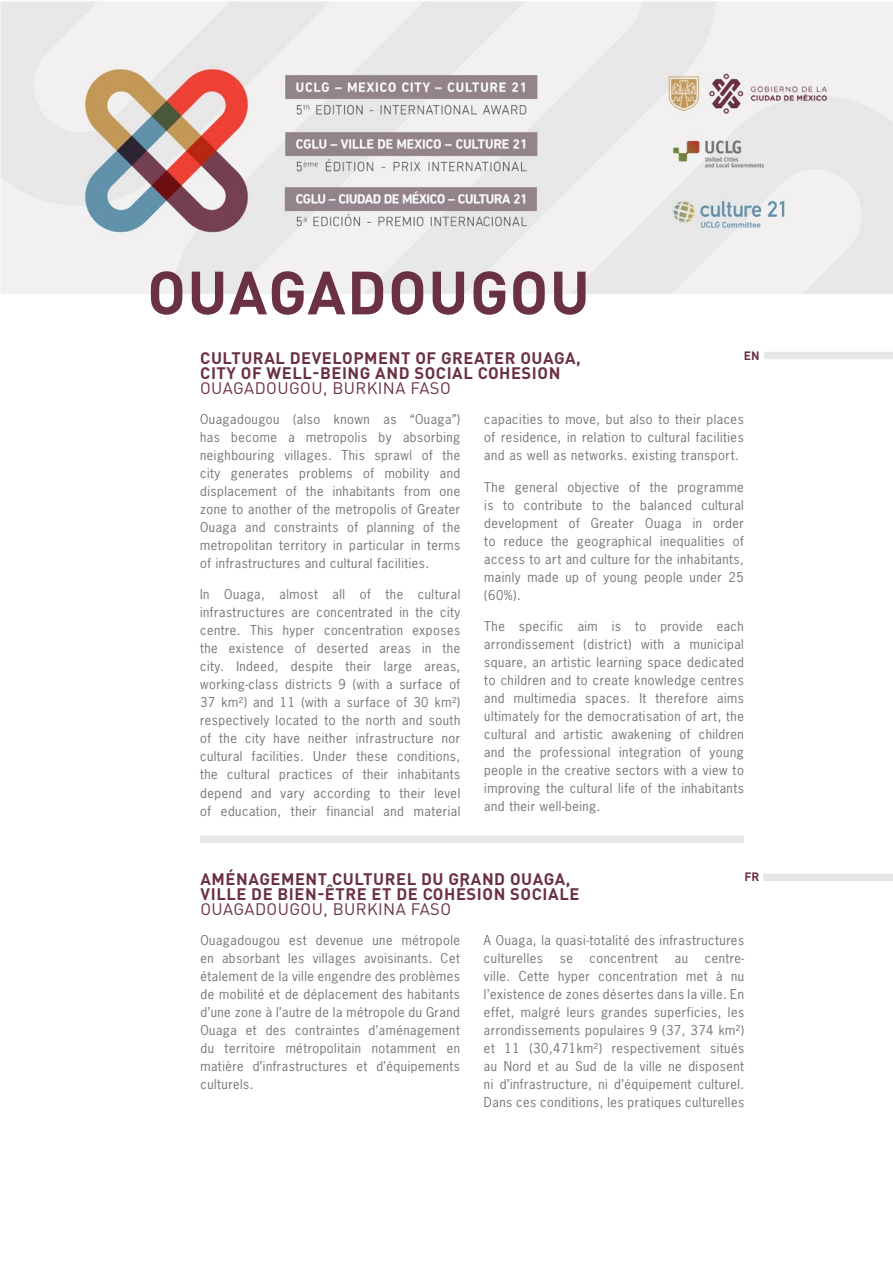
<style>
.page{position:relative;width:893px;height:1263px;background:#fff}
.page>*{position:absolute;margin:0;border:0;box-sizing:border-box;transform-origin:0 0}
.t1{font:700 60px "DIN Pro";letter-spacing:.025em;color:#6a3045}
.t2{font:700 16.5px/15px "DIN Pro";letter-spacing:.035em;color:#6a3045}
.t3{font:16.5px "DIN Pro";letter-spacing:.025em;color:#6a3045}
.t4{font:12.75px/18px "News Gothic Std";letter-spacing:.04em;color:#777277;text-align:justify}
.t5{font:700 12px "DIN Pro";color:#6a3045}
</style>
<div class="page">
<img style="left:0;top:1px;width:893px;height:292px">
<div style="left:764px;top:352px;width:129px;height:7px;background:#e8e5e6"></div>
<div style="left:200px;top:835px;width:544px;height:8px;background:#e8e5e6"></div>
<div style="left:763px;top:874px;width:130px;height:7px;background:#e8e5e6"></div>
<h1 class="t1" style="left:147px;top:252px;width:444px">OUAGADOUGOU</h1>
<p class="t2" style="left:200px;top:350px;width:382px">CULTURAL DEVELOPMENT OF GREATER OUAGA,<br>CITY OF WELL-BEING AND SOCIAL COHESION</p>
<p class="t3" style="left:200px;top:376px;width:252px">OUAGADOUGOU, BURKINA FASO</p>
<p class="t4" style="left:200px;top:410px;width:262px">Ouagadougou (also known as “Ouaga”) has become a metropolis by absorbing neighbouring villages. This sprawl of the city generates problems of mobility and displacement of the inhabitants from one zone to another of the metropolis of Greater Ouaga and constraints of planning of the metropolitan territory in particular in terms of infrastructures and cultural facilities.</p>
<p class="t4" style="left:200px;top:585px;width:262px">In Ouaga, almost all of the cultural infrastructures are concentrated in the city centre. This hyper concentration exposes the existence of deserted areas in the city. Indeed, despite their large areas, working-class districts 9 (with a surface of 37 km²) and 11 (with a surface of 30 km²) respectively located to the north and south of the city have neither infrastructure nor cultural facilities. Under these conditions, the cultural practices of their inhabitants depend and vary according to their level of education, their financial and material</p>
<p class="t5" style="left:744px;top:347px;width:17px">EN</p>
<p class="t4" style="left:484px;top:410px;width:261px">capacities to move, but also to their places of residence, in relation to cultural facilities and as well as networks. existing transport.</p>
<p class="t4" style="left:484px;top:478px;width:261px">The general objective of the programme is to contribute to the balanced cultural development of Greater Ouaga in order to reduce the geographical inequalities of access to art and culture for the inhabitants, mainly made up of young people under 25 (60%).</p>
<p class="t4" style="left:484px;top:617px;width:261px">The specific aim is to provide each arrondissement (district) with a municipal square, an artistic learning space dedicated to children and to create knowledge centres and multimedia spaces. It therefore aims ultimately for the democratisation of art, the cultural and artistic awakening of children and the professional integration of young people in the creative sectors with a view to improving the cultural life of the inhabitants and their well-being.</p>
<p class="t2" style="left:201px;top:871px;width:380px">AMÉNAGEMENT CULTUREL DU GRAND OUAGA,<br>VILLE DE BIEN-ÊTRE ET DE COHÉSION SOCIALE</p>
<p class="t3" style="left:200px;top:898px;width:252px">OUAGADOUGOU, BURKINA FASO</p>
<p class="t4" style="left:200px;top:931px;width:261px">Ouagadougou est devenue une métropole en absorbant les villages avoisinants. Cet étalement de la ville engendre des problèmes de mobilité et de déplacement des habitants d’une zone à l’autre de la métropole du Grand Ouaga et des contraintes d’aménagement du territoire métropolitain notamment en matière d’infrastructures et d’équipements culturels.</p>
<p class="t4" style="left:484px;top:931px;width:262px">A Ouaga, la quasi-totalité des infrastructures culturelles</p>
<p class="t5" style="left:744px;top:869px;width:16px">FR</p>
<p class="t4" style="left:484px;top:949px;width:262px;text-indent:221px">centre&shy;ville. Cette hyper concentration met à nu l’existence de zones désertes dans la ville. En effet, malgré leurs grandes superficies, les arrondissements populaires 9 (37, 374 km²) et 11 (30,471km²) respectivement situés au Nord et au Sud de la ville ne disposent ni d’infrastructure, ni d’équipement culturel.<br>Dans ces conditions, les pratiques culturelles</p>
<p class="t4" style="left:560px;top:949px;width:15px">se</p>
<p class="t4" style="left:590px;top:949px;width:70px">concentrent</p>
<p class="t4" style="left:675px;top:949px;width:15px">au</p>
</div>
